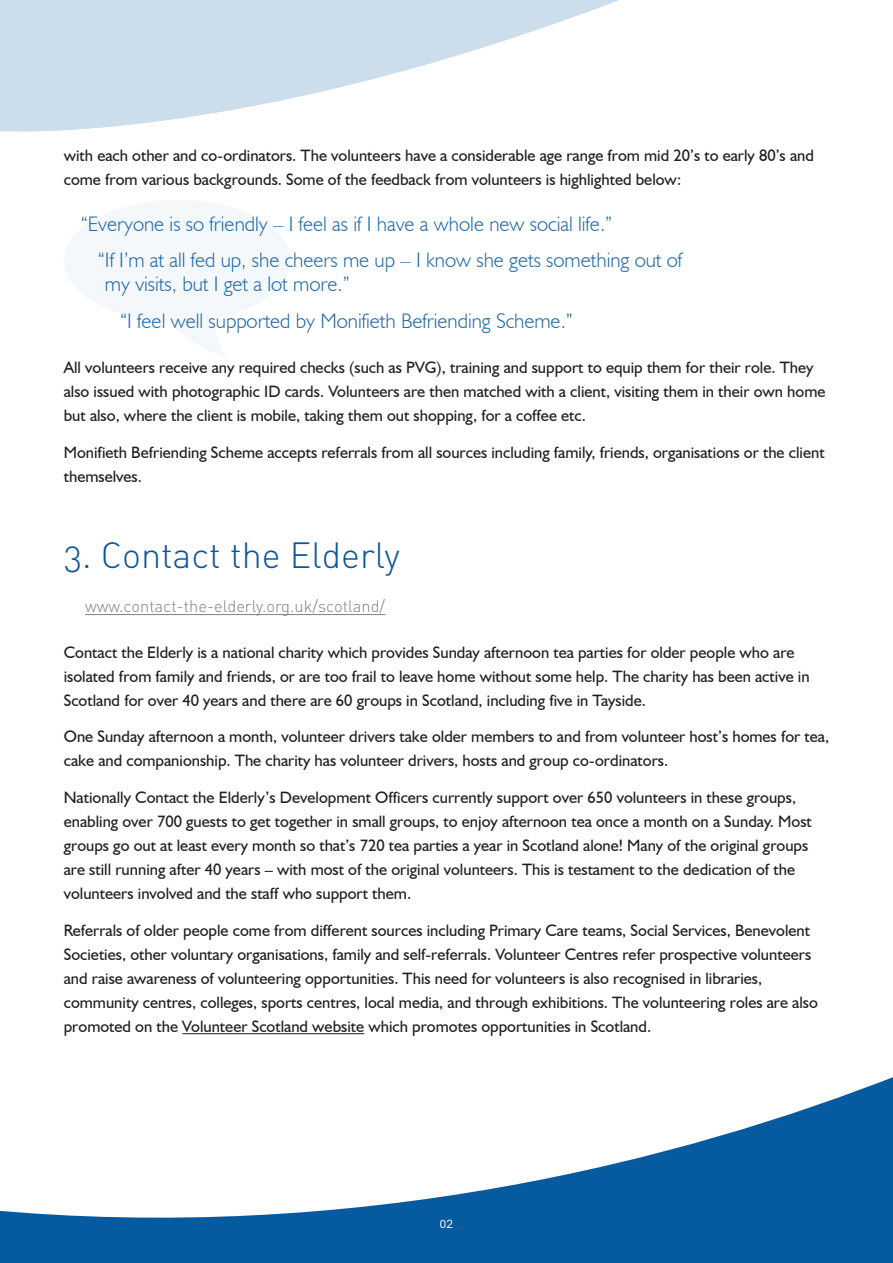
<style>
.page{position:relative;width:893px;height:1263px;background:#fff}
.page>*{position:absolute;margin:0;border:0;box-sizing:border-box;transform-origin:0 0}
.Main_heading{font:36px "DIN Light Alternate";color:#0b559d}
.Quotes{font:300 21px/24px "Humanist 521 BT";color:#1d67a8}
.Body_text{font:16.5px/24px "Humanist 521 BT";color:#231f20}
.web_address_2{font:16.5px "DIN Light Alternate";color:#808180}
.t1{font:13.5px "DIN Regular Alternate";color:#fff}
</style>
<div class="page">
<svg style="left:0;top:1077px;width:893px;height:186px"></svg>
<svg style="left:64px;top:200px;width:226px;height:158px"></svg>
<svg style="left:0;top:0;width:619px;height:132px;fill:#ccdeec"></svg>
<hr style="left:85px;top:614px;width:300px;height:1px;background:#808180">
<hr style="left:182px;top:1033px;width:182px;height:1px;background:#231f20">
<p class="Body_text" style="left:64px;top:143px;width:752px">with each other and co-ordinators. The volunteers have a considerable age range from mid 20’s to early 80’s and come from various backgrounds. Some of the feedback from volunteers is highlighted below:</p>
<p class="Quotes" style="left:81px;top:211px;width:533px">“Everyone is so friendly – I feel as if I have a whole new social life.”</p>
<p class="Quotes" style="left:105px;top:248px;width:579px;text-indent:-7px">“If I’m at all fed up, she cheers me up – I know she gets something out of my visits, but I get a lot more.”</p>
<p class="Quotes" style="left:120px;top:309px;width:454px">“I feel well supported by Monifieth Befriending Scheme.”</p>
<p class="Body_text" style="left:64px;top:355px;width:763px">All volunteers receive any required checks (such as PVG), training and support to equip them for their role. They also issued with photographic ID cards. Volunteers are then matched with a client, visiting them in their own home but also, where the client is mobile, taking them out shopping, for a coffee etc.</p>
<p class="Body_text" style="left:64px;top:440px;width:762px">Monifieth Befriending Scheme accepts referrals from all sources including family, friends, organisations or the client themselves.</p>
<p class="Main_heading" style="left:64px;top:533px;width:338px">3. Contact the Elderly</p>
<p class="web_address_2" style="left:85px;top:596px;width:302px">www.contact-the-elderly.org.uk/scotland/</p>
<p class="Body_text" style="left:64px;top:639px;width:747px">Contact the Elderly is a national charity which provides Sunday afternoon tea parties for older people who are isolated from family and friends, or are too frail to leave home without some help. The charity has been active in<br>Scotland for over 40 years and there are 60 groups in Scotland, including five in Tayside.</p>
<p class="Body_text" style="left:64px;top:724px;width:767px">One Sunday afternoon a month, volunteer drivers take older members to and from volunteer host’s homes for tea, cake and companionship. The charity has volunteer drivers, hosts and group co-ordinators.</p>
<p class="Body_text" style="left:64px;top:785px;width:750px">Nationally Contact the Elderly’s Development Officers currently support over 650 volunteers in these groups, enabling over 700 guests to get together in small groups, to enjoy afternoon tea once a month on a Sunday. Most groups go out at least every month so that’s 720 tea parties a year in Scotland alone! Many of the original groups are still running after 40 years – with most of the original volunteers. This is testament to the dedication of the volunteers involved and the staff who support them.</p>
<p class="Body_text" style="left:64px;top:918px;width:756px">Referrals of older people come from different sources including Primary Care teams, Social Services, Benevolent Societies, other voluntary organisations, family and self-referrals. Volunteer Centres refer prospective volunteers and raise awareness of volunteering opportunities. This need for volunteers is also recognised in libraries, community centres, colleges, sports centres, local media, and through exhibitions. The volunteering roles are also promoted on the Volunteer Scotland website which promotes opportunities in Scotland.</p>
<p class="t1" style="left:440px;top:1215px;width:15px">02</p>
</div>
